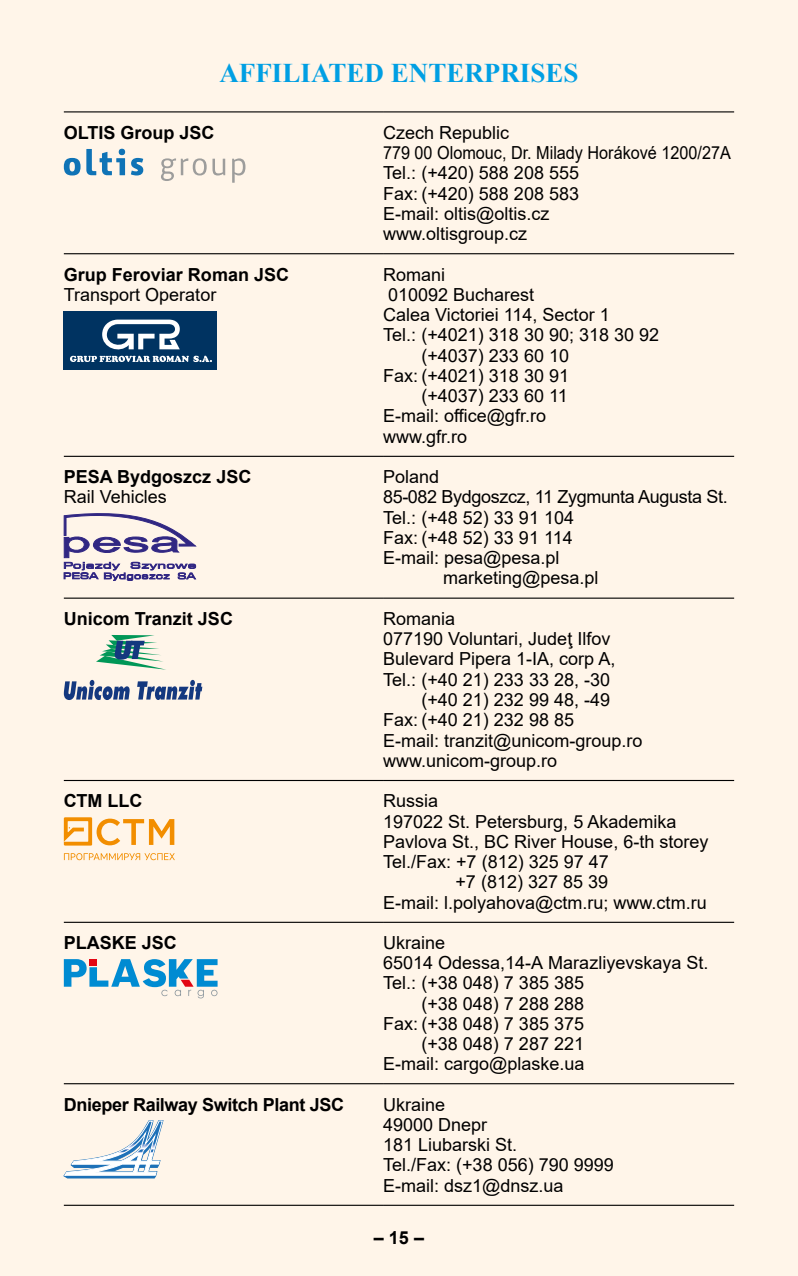
<style>
.page{position:relative;width:798px;height:1276px;background:#fff}
.page>*{position:absolute;margin:0;border:0;box-sizing:border-box;transform-origin:0 0}
.t1{font:700 27px "Times New Roman";color:#009fe3}
.t2{font:18px/20.2px "Arial";color:#000}
.t3{font:700 18px "Arial";color:#000}
.t4{font:18px "Arial";letter-spacing:-.02em;color:#000}
.t5{font:700 18px "Arial";letter-spacing:-.02em;color:#000}
</style>
<div class="page">
<div style="left:0;top:0;width:797px;height:1276px;background:#fff5e9"></div>
<hr style="left:64px;top:111px;width:319px;height:1px;background:#000">
<hr style="left:383px;top:111px;width:350px;height:1px;background:#000">
<hr style="left:64px;top:253px;width:319px;height:1px;background:#000">
<hr style="left:383px;top:253px;width:350px;height:1px;background:#000">
<hr style="left:64px;top:597px;width:319px;height:2px;background:#000">
<hr style="left:383px;top:597px;width:350px;height:2px;background:#000">
<hr style="left:64px;top:780px;width:319px;height:1px;background:#000">
<hr style="left:383px;top:780px;width:350px;height:1px;background:#000">
<hr style="left:64px;top:921px;width:319px;height:2px;background:#000">
<hr style="left:383px;top:921px;width:350px;height:2px;background:#000">
<hr style="left:64px;top:1083px;width:319px;height:1px;background:#000">
<hr style="left:383px;top:1083px;width:350px;height:1px;background:#000">
<hr style="left:64px;top:1204px;width:319px;height:1px;background:#000">
<hr style="left:383px;top:1204px;width:350px;height:1px;background:#000">
<hr style="left:64px;top:456px;width:319px;height:1px;background:#000">
<hr style="left:383px;top:456px;width:350px;height:1px;background:#000">
<svg style="left:64px;top:158px;width:16px;height:17px"></svg>
<svg style="left:86px;top:149px;width:39px;height:26px"></svg>
<svg style="left:131px;top:158px;width:12px;height:17px"></svg>
<svg style="left:161px;top:158px;width:45px;height:23px"></svg>
<svg style="left:212px;top:159px;width:13px;height:16px"></svg>
<svg style="left:232px;top:158px;width:13px;height:25px"></svg>
<div style="left:64px;top:311px;width:153px;height:59px;background:#003361"></div>
<svg style="left:70px;top:319px;width:142px;height:43px"></svg>
<svg style="left:64px;top:513px;width:132px;height:68px"></svg>
<svg style="left:64px;top:680px;width:66px;height:20px"></svg>
<svg style="left:137px;top:680px;width:65px;height:20px"></svg>
<svg style="left:96px;top:635px;width:67px;height:34px"></svg>
<svg style="left:64px;top:817px;width:110px;height:28px"></svg>
<svg style="left:64px;top:853px;width:111px;height:7px"></svg>
<svg style="left:64px;top:959px;width:153px;height:39px"></svg>
<svg style="left:64px;top:1120px;width:99px;height:58px"></svg>
<h1 class="t1" style="left:219px;top:54px;width:360px">AFFILIATED ENTERPRISES</h1>
<p class="t3" style="left:64px;top:120px;width:152px">OLTIS Group JSC</p>
<p class="t2" style="left:383px;top:122px;width:349px">Czech Republic<br>779 00 Olomouc, Dr. Milady Horákové 1200/27A<br>Tel.: (+420) 588 208 555<br>Fax: (+420) 588 208 583<br>E-mail: oltis@oltis.cz<br>www.oltisgroup.cz</p>
<p class="t3" style="left:64px;top:261px;width:227px">Grup Feroviar Roman JSC</p>
<p class="t2" style="left:64px;top:284px;width:154px">Transport Operator</p>
<p class="t2" style="left:383px;top:264px;width:64px">Romani</p>
<p class="t2" style="left:388px;top:284px;width:148px">010092 Bucharest</p>
<p class="t2" style="left:383px;top:304px;width:228px">Calea Victoriei 114, Sector 1</p>
<p class="t2" style="left:383px;top:325px;width:277px">Tel.: (+4021) 318 30 90; 318 30 92</p>
<p class="t2" style="left:421px;top:345px;width:149px">(+4037) 233 60 10</p>
<p class="t2" style="left:383px;top:365px;width:187px">Fax: (+4021) 318 30 91</p>
<p class="t2" style="left:421px;top:385px;width:148px">(+4037) 233 60 11</p>
<p class="t2" style="left:383px;top:406px;width:164px">E-mail: office@gfr.ro</p>
<p class="t2" style="left:383px;top:426px;width:86px">www.gfr.ro</p>
<p class="t3" style="left:64px;top:464px;width:189px">PESA Bydgoszcz JSC</p>
<p class="t2" style="left:64px;top:487px;width:105px">Rail Vehicles</p>
<p class="t2" style="left:383px;top:466px;width:58px">Poland</p>
<p class="t4" style="left:383px;top:485px;width:346px">85-082 Bydgoszcz, 11 Zygmunta Augusta St.</p>
<p class="t2" style="left:383px;top:507px;width:192px">Tel.: (+48 52) 33 91 104</p>
<p class="t2" style="left:383px;top:527px;width:191px">Fax: (+48 52) 33 91 114</p>
<p class="t2" style="left:383px;top:547px;width:178px">E-mail: pesa@pesa.pl</p>
<p class="t2" style="left:443px;top:568px;width:157px">marketing@pesa.pl</p>
<p class="t3" style="left:64px;top:606px;width:171px">Unicom Tranzit JSC</p>
<p class="t2" style="left:383px;top:608px;width:74px">Romania</p>
<p class="t2" style="left:383px;top:628px;width:229px">077190 Voluntari, Judeţ Ilfov</p>
<p class="t2" style="left:383px;top:649px;width:234px">Bulevard Pipera 1-IA, corp A,</p>
<p class="t2" style="left:383px;top:669px;width:228px">Tel.: (+40 21) 233 33 28, -30</p>
<p class="t2" style="left:421px;top:689px;width:190px">(+40 21) 232 99 48, -49</p>
<p class="t2" style="left:383px;top:709px;width:192px">Fax: (+40 21) 232 98 85</p>
<p class="t2" style="left:383px;top:730px;width:261px">E-mail: tranzit@unicom-group.ro</p>
<p class="t2" style="left:383px;top:750px;width:176px">www.unicom-group.ro</p>
<p class="t3" style="left:64px;top:788px;width:80px">СТМ LLC</p>
<p class="t2" style="left:383px;top:791px;width:57px">Russia</p>
<p class="t2" style="left:383px;top:811px;width:295px">197022 St. Petersburg, 5 Akademika</p>
<p class="t2" style="left:383px;top:831px;width:327px">Pavlova St., BC River House, 6-th storey</p>
<p class="t2" style="left:383px;top:851px;width:227px">Tel./Fax: +7 (812) 325 97 47</p>
<p class="t2" style="left:455px;top:872px;width:154px">+7 (812) 327 85 39</p>
<p class="t2" style="left:383px;top:892px;width:325px">E-mail: l.polyahova@ctm.ru; www.ctm.ru</p>
<p class="t3" style="left:64px;top:930px;width:115px">PLASKE JSC</p>
<p class="t2" style="left:383px;top:932px;width:64px">Ukraine</p>
<p class="t2" style="left:383px;top:952px;width:327px">65014 Odessa,14-А Marazliyevskaya St.</p>
<p class="t2" style="left:383px;top:973px;width:202px">Tel.: (+38 048) 7 385 385</p>
<p class="t2" style="left:421px;top:993px;width:164px">(+38 048) 7 288 288</p>
<p class="t2" style="left:383px;top:1013px;width:202px">Fax: (+38 048) 7 385 375</p>
<p class="t2" style="left:421px;top:1033px;width:164px">(+38 048) 7 287 221</p>
<p class="t2" style="left:383px;top:1053px;width:203px">E-mail: cargo@plaske.ua</p>
<p class="t5" style="left:64px;top:1091px;width:281px">Dnieper Railway Switch Plant JSC</p>
<p class="t2" style="left:383px;top:1094px;width:232px">Ukraine<br>49000 Dnepr<br>181 Liubarski St.<br>Tel./Fax: (+38 056) 790 9999<br>E-mail: dsz1@dnsz.ua</p>
<p class="t3" style="left:374px;top:1225px;width:52px">– 15 –</p>
</div>
